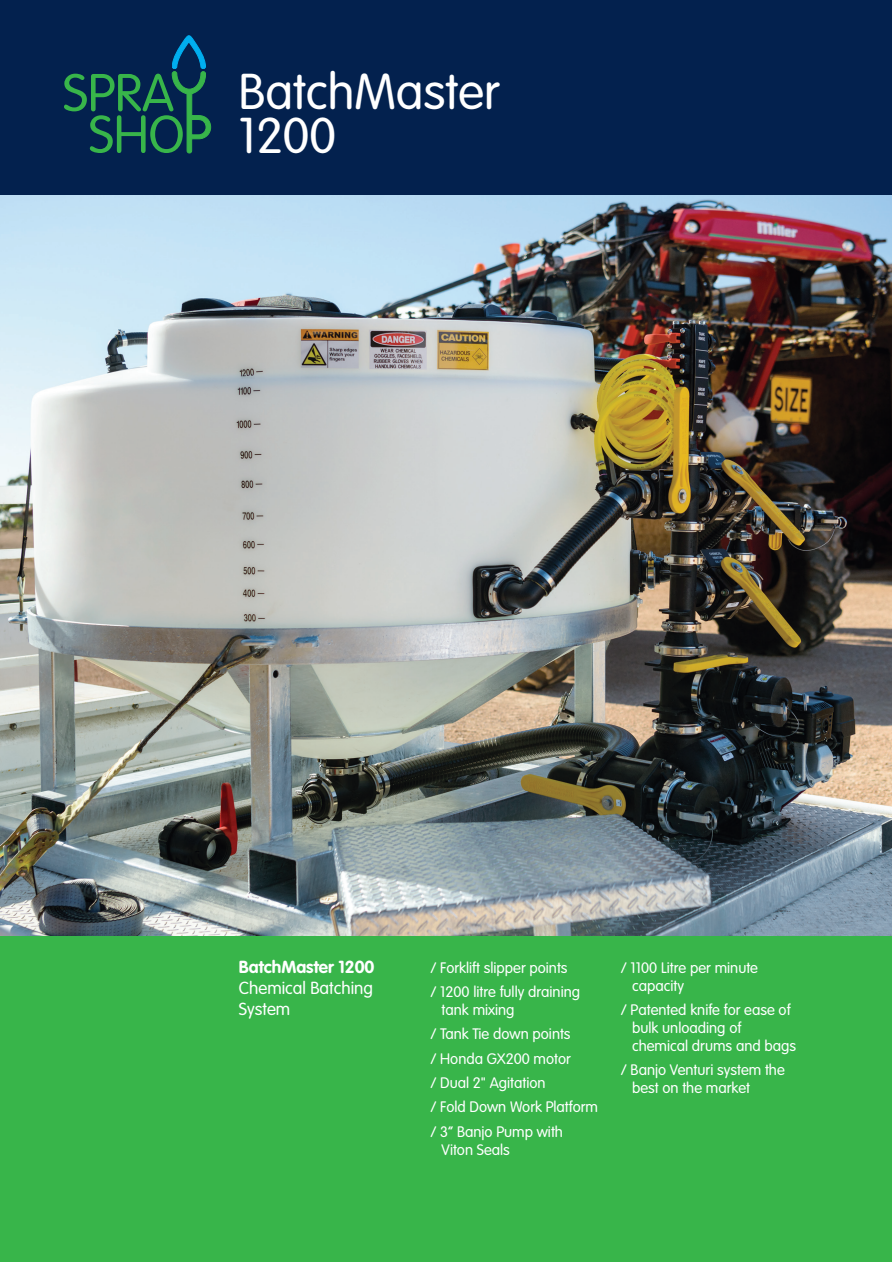
<style>
.page{position:relative;width:892px;height:1262px;background:#fff}
.page>*{position:absolute;margin:0;border:0;box-sizing:border-box;transform-origin:0 0}
.t1{font:300 49.5px "VAG Rounded";color:#fff}
.t2{font:300 17.25px/20.7px "VAG Rounded";color:#fff;text-align:justify}
.t3{font:300 15px/18px "VAG Rounded";color:#fff}
.s1{font-weight:700}
</style>
<div class="page">
<div style="left:0;top:195px;width:891px;height:1067px;background:#38b54a"></div>
<img style="left:0;top:196px;width:891px;height:739px">
<div style="left:0;top:0;width:891px;height:195px;background:#03214e"></div>
<svg style="left:64px;top:36px;width:147px;height:117px"></svg>
<p class="t1" style="left:239px;top:63px;width:262px">BatchMaster</p>
<p class="t1" style="left:239px;top:107px;width:99px">1200</p>
<p class="t2" style="left:239px;top:957px;width:137px"><span class="s1">BatchMaster 1200<br></span>Chemical Batching System</p>
<p class="t3" style="left:430px;top:958px;width:139px">/ Forklift slipper points</p>
<p class="t3" style="left:441px;top:982px;width:140px;text-indent:-11px">/ 1200 litre fully draining tank mixing</p>
<p class="t3" style="left:430px;top:1025px;width:142px">/ Tank Tie down points</p>
<p class="t3" style="left:430px;top:1049px;width:142px">/ Honda GX200 motor</p>
<p class="t3" style="left:430px;top:1074px;width:117px">/ Dual 2" Agitation</p>
<p class="t3" style="left:430px;top:1098px;width:169px">/ Fold Down Work Platform</p>
<p class="t3" style="left:441px;top:1122px;width:123px;text-indent:-11px">/ 3” Banjo Pump with<br>Viton Seals</p>
<p class="t3" style="left:632px;top:958px;width:128px;text-indent:-11px">/ 1100 Litre per minute capacity</p>
<p class="t3" style="left:632px;top:1000px;width:166px;text-indent:-11px">/ Patented knife for ease of bulk unloading of chemical drums and bags</p>
<p class="t3" style="left:632px;top:1061px;width:154px;text-indent:-11px">/ Banjo Venturi system the best on the market</p>
</div>
